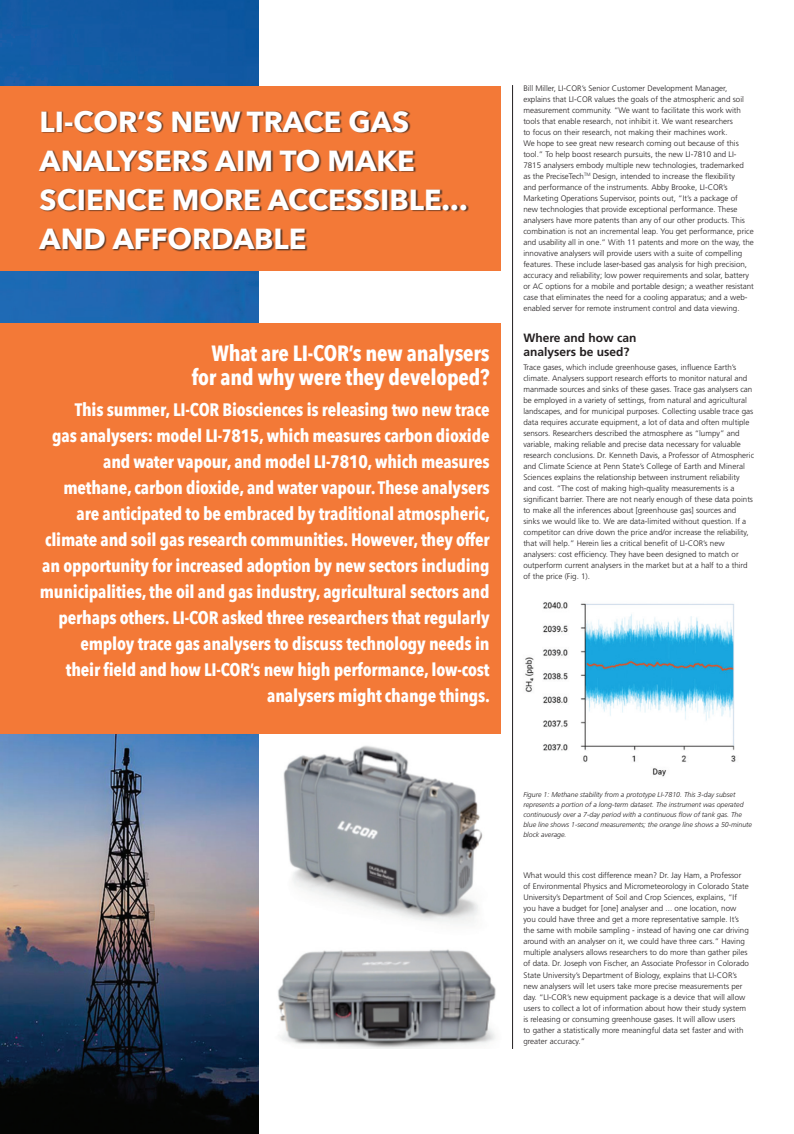
<style>
.page{position:relative;width:794px;height:1134px;background:#fff}
.page>*{position:absolute;margin:0;border:0;box-sizing:border-box;transform-origin:0 0}
.t1{font:700 29px/39px "Avenir Next";color:#fff}
.t2{font:700 22px/24px "Avenir Next Condensed";letter-spacing:-.01em;color:#fff;text-align:right}
.t3{font:700 18px/26px "Avenir Next Condensed";letter-spacing:-.01em;color:#fff;text-align:right}
.t4{font:700 12px/14px "Frutiger";color:#231f20}
.t5{font:300 8px/11px "Frutiger";color:#231f20}
.t6{font:italic 300 7px/10px "Frutiger";color:#231f20}
</style>
<div class="page">
<img style="left:0;top:0;width:259px;height:324px">
<img style="left:0;top:734px;width:259px;height:400px">
<hr style="left:512px;top:85px;width:1px;height:964px;background:#231f20">
<div style="left:0;top:86px;width:500px;height:185px;background:#f37937"></div>
<div style="left:39px;top:110px;width:430px;height:142px;background:#231f20;opacity:.75"></div>
<div style="left:0;top:324px;width:500px;height:410px;background:#f37937"></div>
<img style="left:278px;top:745px;width:218px;height:304px">
<img style="left:525px;top:602px;width:211px;height:175px">
<p class="t1" style="left:40px;top:102px;width:430px">LI-COR’S NEW TRACE GAS<br>ANALYSERS AIM TO MAKE<br>SCIENCE MORE ACCESSIBLE...<br>AND AFFORDABLE</p>
<p class="t2" style="left:192px;top:341px;width:299px">What are LI-COR’s new analysers for and why were they developed?</p>
<p class="t3" style="left:40px;top:397px;width:452px">This summer, LI-COR Biosciences is releasing two new trace<br>gas analysers: model LI-7815, which measures carbon dioxide and water vapour, and model LI-7810, which measures methane, carbon dioxide, and water vapour. These analysers are anticipated to be embraced by traditional atmospheric, climate and soil gas research communities. However, they offer an opportunity for increased adoption by new sectors including municipalities, the oil and gas industry, agricultural sectors and perhaps others. LI-COR asked three researchers that regularly employ trace gas analysers to discuss technology needs in<br>their field and how LI-COR’s new high performance, low-cost analysers might change things.</p>
<p class="t5" style="left:523px;top:83px;width:232px">Bill Miller, LI-COR’s Senior Customer Development Manager, explains that LI-COR values the goals of the atmospheric and soil measurement community. “We want to facilitate this work with tools that enable research, not inhibit it. We want researchers<br>to focus on their research, not making their machines work.<br>We hope to see great new research coming out because of this tool.” To help boost research pursuits, the new LI-7810 and LI-7815 analysers embody multiple new technologies, trademarked<br>as the PreciseTech<sup>TM</sup> Design, intended to increase the flexibility<br>and performance of the instruments. Abby Brooke, LI-COR’s Marketing Operations Supervisor, points out, “It’s a package of new technologies that provide exceptional performance. These analysers have more patents than any of our other products. This combination is not an incremental leap. You get performance, price and usability all in one.” With 11 patents and more on the way, the innovative analysers will provide users with a suite of compelling features. These include laser-based gas analysis for high precision, accuracy and reliability; low power requirements and solar, battery or AC options for a mobile and portable design; a weather resistant case that eliminates the need for a cooling apparatus; and a web&shy;enabled server for remote instrument control and data viewing.</p>
<p class="t4" style="left:523px;top:331px;width:115px">Where and how can analysers be used?</p>
<p class="t5" style="left:523px;top:361px;width:232px">Trace gases, which include greenhouse gases, influence Earth’s climate. Analysers support research efforts to monitor natural and manmade sources and sinks of these gases. Trace gas analysers can be employed in a variety of settings, from natural and agricultural landscapes, and for municipal purposes. Collecting usable trace gas data requires accurate equipment, a lot of data and often multiple sensors. Researchers described the atmosphere as “lumpy” and variable, making reliable and precise data necessary for valuable research conclusions. Dr. Kenneth Davis, a Professor of Atmospheric and Climate Science at Penn State’s College of Earth and Mineral Sciences explains the relationship between instrument reliability and cost. “The cost of making high-quality measurements is a significant barrier. There are not nearly enough of these data points to make all the inferences about [greenhouse gas] sources and sinks we would like to. We are data-limited without question. If a competitor can drive down the price and/or increase the reliability, that will help.” Herein lies a critical benefit of LI-COR’s new analysers: cost efficiency. They have been designed to match or outperform current analysers in the market but at a half to a third of the price (Fig. 1).</p>
<p class="t6" style="left:523px;top:789px;width:230px">Figure 1: Methane stability from a prototype LI-7810. This 3-day subset represents a portion of a long-term dataset. The instrument was operated continuously over a 7-day period with a continuous flow of tank gas. The blue line shows 1-second measurements; the orange line shows a 50-minute block average.</p>
<p class="t5" style="left:523px;top:870px;width:227px">What would this cost difference mean? Dr. Jay Ham, a Professor of Environmental Physics and Micrometeorology in Colorado State University’s Department of Soil and Crop Sciences, explains, “If you have a budget for [one] analyser and ... one location, now you could have three and get a more representative sample. It’s the same with mobile sampling - instead of having one car driving around with an analyser on it, we could have three cars.” Having multiple analysers allows researchers to do more than gather piles of data. Dr. Joseph von Fischer, an Associate Professor in Colorado State University’s Department of Biology, explains that LI-COR’s new analysers will let users take more precise measurements per day. “LI-COR’s new equipment package is a device that will allow users to collect a lot of information about how their study system is releasing or consuming greenhouse gases. It will allow users<br>to gather a statistically more meaningful data set faster and with greater accuracy.”</p>
</div>
